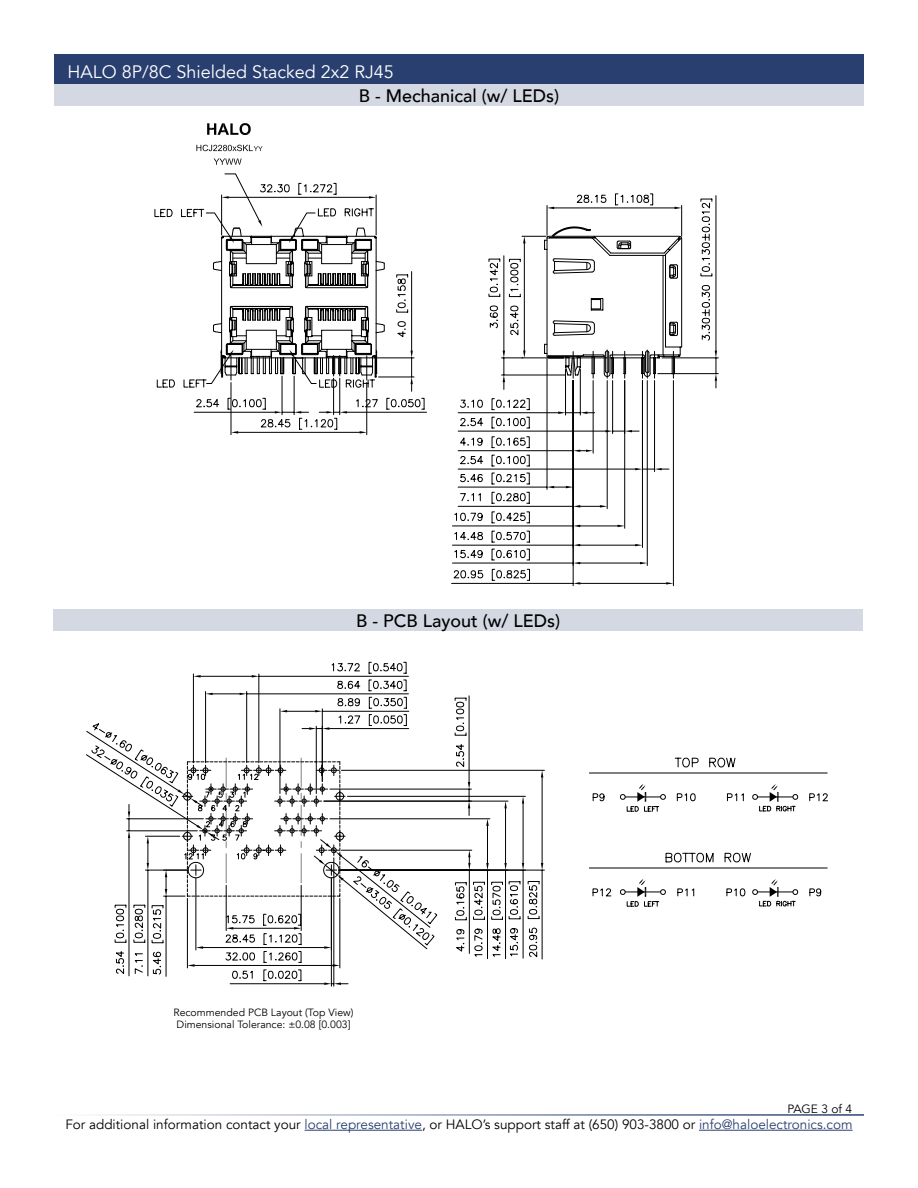
<style>
.page{position:relative;width:918px;height:1188px;background:#fff}
.page>*{position:absolute;margin:0;border:0;box-sizing:border-box;transform-origin:0 0}
.t1{font:500 18px "Avenir";color:#000}
.t2{font:18px "Avenir";color:#fff}
.t3{font:13.5px "Avenir";color:#000}
.t4{font:12px "Avenir";color:#000}
.t5{font:10.5px/12.6px "Avenir";color:#000}
.s1{color:#293f6f}
</style>
<div class="page">
<svg style="left:207px;top:123px;width:44px;height:12px"></svg>
<svg style="left:214px;top:159px;width:28px;height:6px"></svg>
<svg style="left:196px;top:145px;width:67px;height:6px"></svg>
<svg style="left:155px;top:174px;width:564px;height:411px"></svg>
<div style="left:54px;top:54px;width:810px;height:30px;background:#293f6f"></div>
<div style="left:54px;top:84px;width:810px;height:22px;background:#d4d8e2"></div>
<div style="left:53px;top:609px;width:810px;height:22px;background:#d4d8e2"></div>
<svg style="left:86px;top:746px;width:42px;height:206px"></svg>
<svg style="left:128px;top:662px;width:417px;height:324px"></svg>
<svg style="left:589px;top:757px;width:239px;height:149px"></svg>
<hr style="left:305px;top:1130px;width:117px;height:1px;background:#293f6f">
<hr style="left:699px;top:1130px;width:154px;height:1px;background:#293f6f">
<h1 class="t2" style="left:68px;top:61px;width:328px">HALO 8P/8C Shielded Stacked 2x2 RJ45</h1>
<h1 class="t1" style="left:359px;top:80px;width:202px">B - Mechanical (w/ LEDs)</h1>
<h1 class="t1" style="left:356px;top:605px;width:206px">B - PCB Layout (w/ LEDs)</h1>
<p class="t5" style="left:174px;top:1006px;width:181px">Recommended PCB Layout (Top View)<br>Dimensional Tolerance: ±0.08 [0.003]</p>
<p class="t4" style="left:787px;top:1101px;width:66px">PAGE 3 of 4</p>
<p class="t3" style="left:65px;top:1117px;width:789px">For additional information contact your <span class="s1">local representative</span>, or HALO’s support staff at (650) 903-3800 or <span class="s1">info@haloelectronics.com</span></p>
</div>
